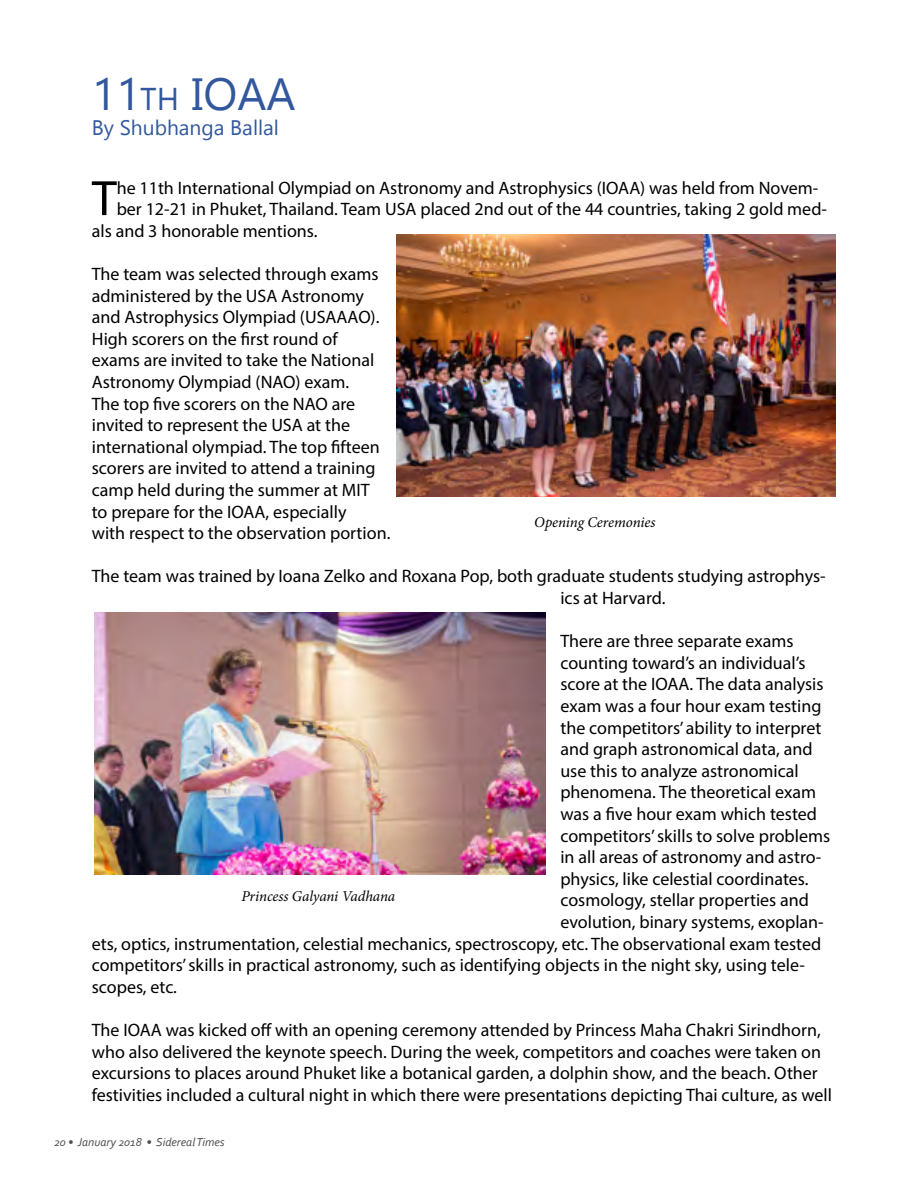
<style>
.page{position:relative;width:918px;height:1188px;background:#fff}
.page>*{position:absolute;margin:0;border:0;box-sizing:border-box;transform-origin:0 0}
.t1{font:50.1px "Myriad Pro";color:#000}
.t2{font:45px "Gadugi";color:#32579d}
.t3{font:21px "Gadugi";color:#32579d}
.t4{font:18px/21.6px "Myriad Pro";color:#000}
.t5{font:italic 15px "Minion Pro";letter-spacing:-.005em;color:#000}
.t6{font:italic 12px "Corbel";color:#4d4d4f}
.s1{font-size:31.5px}
</style>
<div class="page">
<img style="left:94px;top:612px;width:451px;height:263px">
<img style="left:396px;top:234px;width:440px;height:263px">
<h2 class="t2" style="left:92px;top:67px;width:205px">11<span class="s1">th</span> IOAA</h2>
<p class="t3" style="left:92px;top:115px;width:189px">By Shubhanga Ballal</p>
<h1 class="t1" style="left:92px;top:167px;width:26px">T</h1>
<p class="t4" style="left:117px;top:176px;width:703px">he 11th International Olympiad on Astronomy and Astrophysics (IOAA) was held from Novem-</p>
<p class="t4" style="left:117px;top:198px;width:712px">ber 12-21 in Phuket, Thailand. Team USA placed 2nd out of the 44 countries, taking 2 gold med-</p>
<p class="t4" style="left:92px;top:220px;width:227px">als and 3 honorable mentions.</p>
<p class="t4" style="left:92px;top:263px;width:300px">The team was selected through exams administered by the USA Astronomy and Astrophysics Olympiad (USAAAO).<br>High scorers on the first round of<br>exams are invited to take the National Astronomy Olympiad (NAO) exam.<br>The top five scorers on the NAO are invited to represent the USA at the international olympiad. The top fifteen scorers are invited to attend a training camp held during the summer at MIT<br>to prepare for the IOAA, especially<br>with respect to the observation portion.</p>
<p class="t4" style="left:560px;top:565px;width:267px;text-indent:-469px">The team was trained by Ioana Zelko and Roxana Pop, both graduate students studying astrophys&shy;ics at Harvard.</p>
<p class="t4" style="left:560px;top:630px;width:235px">There are three separate exams</p>
<p class="t4" style="left:560px;top:652px;width:247px">counting toward’s an individual’s</p>
<p class="t4" style="left:560px;top:673px;width:265px">score at the IOAA. The data analysis</p>
<p class="t4" style="left:560px;top:695px;width:263px">exam was a four hour exam testing</p>
<p class="t4" style="left:560px;top:716px;width:262px">the competitors’ ability to interpret</p>
<p class="t4" style="left:560px;top:738px;width:254px">and graph astronomical data, and</p>
<p class="t4" style="left:560px;top:760px;width:240px">use this to analyze astronomical</p>
<p class="t4" style="left:560px;top:781px;width:257px">phenomena. The theoretical exam</p>
<p class="t4" style="left:560px;top:803px;width:258px">was a five hour exam which tested</p>
<p class="t4" style="left:560px;top:824px;width:271px">competitors’ skills to solve problems</p>
<p class="t4" style="left:560px;top:846px;width:263px">in all areas of astronomy and astro-</p>
<p class="t4" style="left:560px;top:868px;width:250px">physics, like celestial coordinates.</p>
<p class="t4" style="left:560px;top:889px;width:250px">cosmology, stellar properties and</p>
<p class="t4" style="left:560px;top:911px;width:265px">evolution, binary systems, exoplan-</p>
<p class="t4" style="left:92px;top:932px;width:731px">ets, optics, instrumentation, celestial mechanics, spectroscopy, etc. The observational exam tested</p>
<p class="t4" style="left:92px;top:954px;width:715px">competitors’ skills in practical astronomy, such as identifying objects in the night sky, using tele-</p>
<p class="t4" style="left:92px;top:976px;width:87px">scopes, etc.</p>
<p class="t4" style="left:92px;top:1019px;width:742px">The IOAA was kicked off with an opening ceremony attended by Princess Maha Chakri Sirindhorn, who also delivered the keynote speech. During the week, competitors and coaches were taken on excursions to places around Phuket like a botanical garden, a dolphin show, and the beach. Other festivities included a cultural night in which there were presentations depicting Thai culture, as well</p>
<p class="t5" style="left:534px;top:512px;width:123px">Opening Ceremonies</p>
<p class="t5" style="left:241px;top:886px;width:155px">Princess Galyani Vadhana</p>
<p class="t6" style="left:54px;top:1134px;width:172px">20 • January 2018 • Sidereal Times</p>
</div>
